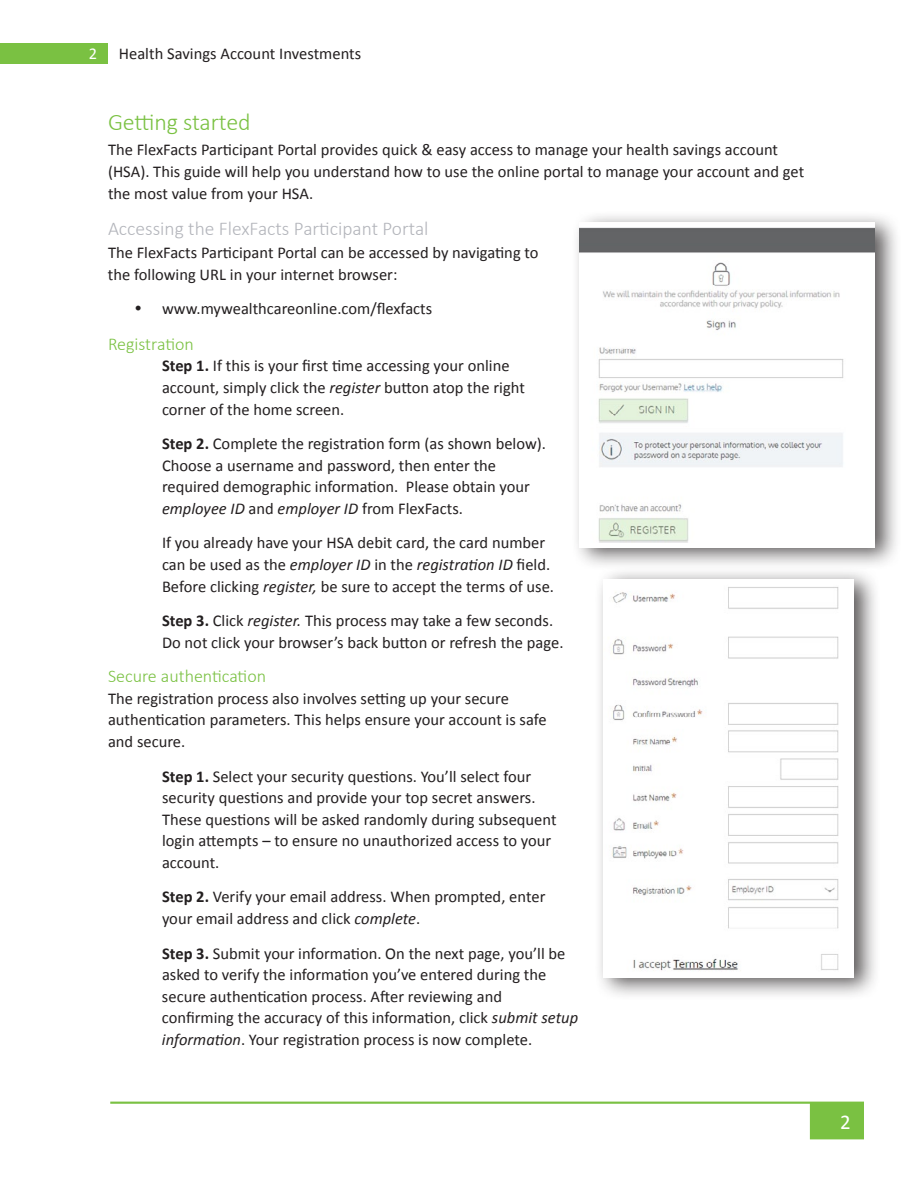
<style>
.page{position:relative;width:918px;height:1188px;background:#fff}
.page>*{position:absolute;margin:0;border:0;box-sizing:border-box;transform-origin:0 0}
.t1{font:300 24px "Calibri";letter-spacing:-.005em;color:#7ac142}
.t2{font:21px "Calibri";color:#fff}
.t3{font:300 19.5px "Calibri";color:#b3b5bb}
.t4{font:300 18px "Calibri";color:#7ac142}
.t5{font:16.5px/21.6px "Calibri";color:#231f20}
.t6{font:16.5px "Calibri";color:#fff}
.s1{font-family:"Times";font-size:18px}
.s2{font-weight:700}
.s3{font-style:italic}
</style>
<div class="page">
<svg style="left:110px;top:1102px;width:754px;height:37px"></svg>
<div style="left:0;top:44px;width:108px;height:20px;background:#7ac142"></div>
<div style="left:571px;top:210px;width:331px;height:361px;background:#231f20;opacity:.75"></div>
<img style="left:580px;top:223px;width:294px;height:324px">
<div style="left:594px;top:567px;width:287px;height:434px;background:#231f20;opacity:.75"></div>
<img style="left:603px;top:579px;width:251px;height:398px">
<p class="t6" style="left:89px;top:44px;width:10px">2</p>
<p class="t5" style="left:119px;top:42px;width:244px">Health Savings Account Investments</p>
<h1 class="t1" style="left:108px;top:107px;width:144px">Getting started</h1>
<p class="t5" style="left:108px;top:138px;width:698px">The FlexFacts Participant Portal provides quick &amp; easy access to manage your health savings account (HSA). This guide will help you understand how to use the online portal to manage your account and get the most value from your HSA.</p>
<p class="t3" style="left:108px;top:217px;width:322px">Accessing the FlexFacts Participant Portal</p>
<p class="t5" style="left:108px;top:241px;width:432px">The FlexFacts Participant Portal can be accessed by navigating to the following URL in your internet browser:</p>
<p class="t5" style="left:135px;top:297px;width:299px"><span class="s1">•</span> www.mywealthcareonline.com/flexfacts</p>
<p class="t4" style="left:108px;top:333px;width:87px">Registration</p>
<p class="t5" style="left:162px;top:354px;width:364px"><span class="s2">Step 1.</span> If this is your first time accessing your online account, simply click the <span class="s3">register</span> button atop the right corner of the home screen.</p>
<p class="t5" style="left:162px;top:432px;width:386px"><span class="s2">Step 2.</span> Complete the registration form (as shown below).<br>Choose a username and password, then enter the required demographic information. Please obtain your <span class="s3">employee ID</span> and <span class="s3">employer ID</span> from FlexFacts.</p>
<p class="t5" style="left:162px;top:531px;width:394px">If you already have your HSA debit card, the card number can be used as the <span class="s3">employer ID</span> in the <span class="s3">registration ID</span> field.<br>Before clicking <span class="s3">register,</span> be sure to accept the terms of use.</p>
<p class="t5" style="left:162px;top:609px;width:403px"><span class="s2">Step 3.</span> Click <span class="s3">register.</span> This process may take a few seconds.<br>Do not click your browser’s back button or refresh the page.</p>
<p class="t4" style="left:108px;top:665px;width:160px">Secure authentication</p>
<p class="t5" style="left:108px;top:687px;width:440px">The registration process also involves setting up your secure authentication parameters. This helps ensure your account is safe and secure.</p>
<p class="t5" style="left:162px;top:764px;width:396px"><span class="s2">Step 1.</span> Select your security questions. You’ll select four security questions and provide your top secret answers.<br>These questions will be asked randomly during subsequent login attempts – to ensure no unauthorized access to your account.</p>
<p class="t5" style="left:162px;top:885px;width:385px"><span class="s2">Step 2.</span> Verify your email address. When prompted, enter your email address and click <span class="s3">complete</span>.</p>
<p class="t5" style="left:162px;top:941px;width:418px"><span class="s2">Step 3.</span> Submit your information. On the next page, you’ll be asked to verify the information you’ve entered during the secure authentication process. After reviewing and confirming the accuracy of this information, click <span class="s3">submit setup information</span>. Your registration process is now complete.</p>
<p class="t2" style="left:840px;top:1109px;width:12px">2</p>
</div>
